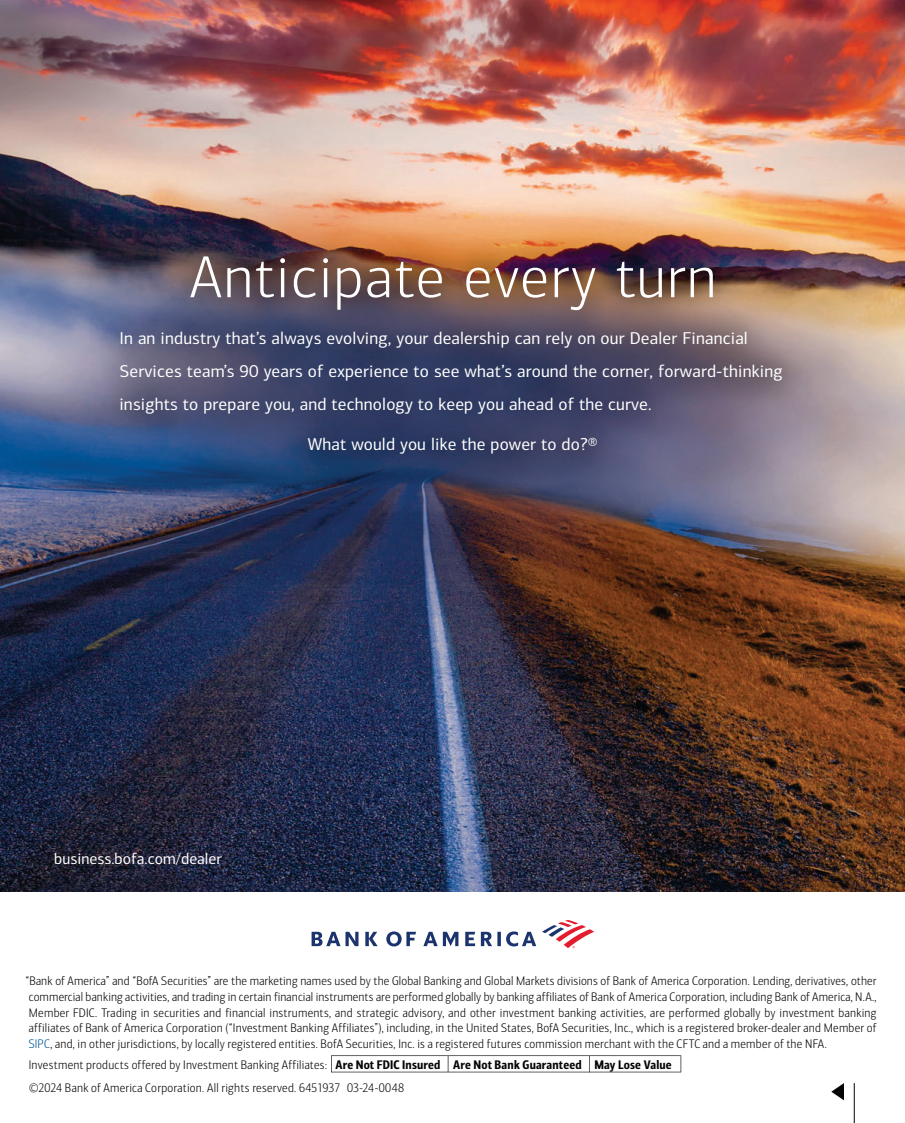
<style>
.page{position:relative;width:905px;height:1123px;background:#fff}
.page>*{position:absolute;margin:0;border:0;box-sizing:border-box;transform-origin:0 0}
.t1{font:300 59.7px "Connections";letter-spacing:.025em;color:#fff}
.t2{font:17.25px/33px "Connections";letter-spacing:.01em;color:#fff}
.t3{font:15.75px "Connections";color:#fff}
.t4{font:300 12.6px/15.8px "Connections Cond";letter-spacing:.02em;color:#040504;text-align:justify}
.t5{font:12.6px "Connections Cond Bld";letter-spacing:.015em;color:#040504}
.s1{color:#015797}
</style>
<div class="page">
<img style="left:0;top:0;width:904px;height:892px">
<img style="left:91px;top:228px;width:720px;height:254px">
<svg style="left:542px;top:920px;width:52px;height:27px"></svg>
<svg style="left:311px;top:931px;width:225px;height:15px"></svg>
<svg style="left:331px;top:1055px;width:350px;height:17px"></svg>
<svg style="left:831px;top:1083px;width:13px;height:17px"></svg>
<hr style="left:853px;top:1082px;width:1px;height:40px;background:#040504">
<p class="t1" style="left:189px;top:254px;width:528px">Anticipate every turn</p>
<p class="t2" style="left:119px;top:324px;width:664px">In an industry that’s always evolving, your dealership can rely on our Dealer Financial<br>Services team’s 90 years of experience to see what’s around the corner, forward-thinking insights to prepare you, and technology to keep you ahead of the curve.</p>
<p class="t2" style="left:308px;top:429px;width:291px">What would you like the power to do?®</p>
<p class="t3" style="left:54px;top:852px;width:169px">business.bofa.com/dealer</p>
<p class="t4" style="left:25px;top:974px;width:852px">“Bank of America” and “BofA Securities” are the marketing names used by the Global Banking and Global Markets divisions of Bank of America Corporation. Lending, derivatives, other commercial banking activities, and trading in certain financial instruments are performed globally by banking affiliates of Bank of America Corporation, including Bank of America, N.A., Member FDIC. Trading in securities and financial instruments, and strategic advisory, and other investment banking activities, are performed globally by investment banking affiliates of Bank of America Corporation (“Investment Banking Affiliates”), including, in the United States, BofA Securities, Inc., which is a registered broker-dealer and Member of <span class="s1">SIPC</span>, and, in other jurisdictions, by locally registered entities. BofA Securities, Inc. is a registered futures commission merchant with the CFTC and a member of the NFA.</p>
<p class="t4" style="left:29px;top:1057px;width:300px">Investment products offered by Investment Banking Affiliates:</p>
<p class="t5" style="left:335px;top:1056px;width:106px">Are Not FDIC Insured</p>
<p class="t5" style="left:453px;top:1056px;width:130px">Are Not Bank Guaranteed</p>
<p class="t5" style="left:594px;top:1056px;width:79px">May Lose Value</p>
<p class="t4" style="left:29px;top:1080px;width:313px">©2024 Bank of America Corporation. All rights reserved. 6451937</p>
<p class="t4" style="left:347px;top:1080px;width:59px">03-24-0048</p>
</div>
